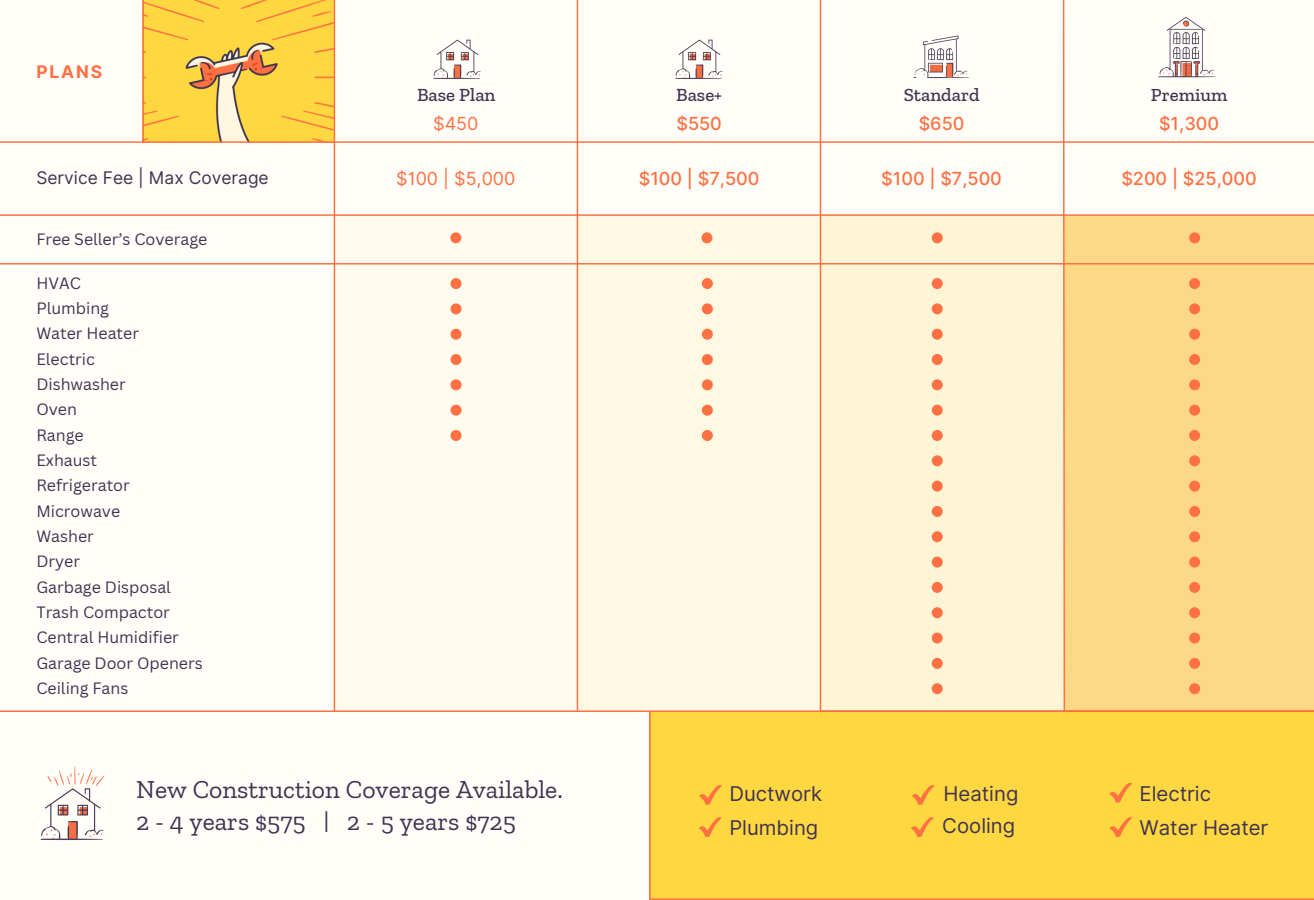
<style>
.page{position:relative;width:1314px;height:900px;background:#fffef9}
.page>*{position:absolute;margin:0;border:0;box-sizing:border-box;transform-origin:0 0}
.t1{font:25.8px/31.6px "Zilla Slab";color:#403451}
.t2{font:20.4px/33.6px "Inter";color:#403451}
.t3{font:500 18.8px "Zilla Slab";color:#403451}
.t4{font:500 18px "Inter";color:#ff7043}
.t5{font:18px "Inter";color:#ff7043}
.t6{font:17.4px "Inter";color:#403451}
.t7{font:700 17.4px "Inter";letter-spacing:.105em;color:#ff7043}
.t8{font:16px "Canva Sans";color:#403451}
</style>
<div class="page">
<div style="left:649px;top:712px;width:665px;height:187px;background:#fed741"></div>
<svg style="left:1110px;top:783px;width:22px;height:19px"></svg>
<svg style="left:1110px;top:817px;width:22px;height:20px"></svg>
<svg style="left:699px;top:817px;width:22px;height:20px"></svg>
<svg style="left:699px;top:785px;width:23px;height:20px"></svg>
<svg style="left:911px;top:817px;width:22px;height:20px"></svg>
<svg style="left:912px;top:785px;width:22px;height:20px"></svg>
<img style="left:40px;top:786px;width:64px;height:55px">
<svg style="left:47px;top:767px;width:57px;height:19px"></svg>
<div style="left:821px;top:214px;width:242px;height:498px;background:#fef5d6"></div>
<div style="left:335px;top:215px;width:242px;height:497px;background:#fffbee"></div>
<div style="left:1064px;top:215px;width:250px;height:497px;background:#fdd887"></div>
<hr style="left:0;top:214px;width:1314px;height:2px;background:#ff7043">
<div style="left:578px;top:216px;width:242px;height:496px;background:#fff9e3"></div>
<hr style="left:0;top:263px;width:1314px;height:2px;background:#ff7043">
<img style="left:144px;top:0;width:190px;height:141px">
<hr style="left:0;top:141px;width:1314px;height:2px;background:#ff7043">
<hr style="left:334px;top:0;width:1px;height:712px;background:#ff7043">
<hr style="left:142px;top:0;width:2px;height:143px;background:#ff7043">
<hr style="left:577px;top:0;width:1px;height:710px;background:#ff7043">
<hr style="left:820px;top:0;width:1px;height:712px;background:#ff7043">
<svg style="left:1062px;top:0;width:4px;height:713px"></svg>
<img style="left:433px;top:39px;width:48px;height:41px">
<img style="left:675px;top:39px;width:48px;height:41px">
<img style="left:913px;top:35px;width:56px;height:44px">
<img style="left:1158px;top:17px;width:58px;height:61px">
<div style="left:701px;top:232px;width:11px;height:11px;background:#ff7043;border-radius:50%"></div>
<div style="left:450px;top:232px;width:11px;height:11px;background:#ff7043;border-radius:50%"></div>
<div style="left:932px;top:232px;width:11px;height:11px;background:#ff7043;border-radius:50%"></div>
<div style="left:1189px;top:232px;width:11px;height:11px;background:#ff7043;border-radius:50%"></div>
<div style="left:451px;top:278px;width:11px;height:11px;background:#ff7043;border-radius:50%"></div>
<div style="left:451px;top:405px;width:11px;height:11px;background:#ff7043;border-radius:50%"></div>
<div style="left:451px;top:303px;width:11px;height:11px;background:#ff7043;border-radius:50%"></div>
<div style="left:451px;top:430px;width:11px;height:11px;background:#ff7043;border-radius:50%"></div>
<div style="left:451px;top:354px;width:11px;height:11px;background:#ff7043;border-radius:50%"></div>
<div style="left:451px;top:329px;width:11px;height:11px;background:#ff7043;border-radius:50%"></div>
<div style="left:451px;top:379px;width:11px;height:11px;background:#ff7043;border-radius:50%"></div>
<div style="left:702px;top:278px;width:11px;height:11px;background:#ff7043;border-radius:50%"></div>
<div style="left:702px;top:405px;width:11px;height:11px;background:#ff7043;border-radius:50%"></div>
<div style="left:702px;top:303px;width:11px;height:11px;background:#ff7043;border-radius:50%"></div>
<div style="left:702px;top:430px;width:11px;height:11px;background:#ff7043;border-radius:50%"></div>
<div style="left:702px;top:354px;width:11px;height:11px;background:#ff7043;border-radius:50%"></div>
<div style="left:702px;top:329px;width:11px;height:11px;background:#ff7043;border-radius:50%"></div>
<div style="left:702px;top:379px;width:11px;height:11px;background:#ff7043;border-radius:50%"></div>
<div style="left:932px;top:278px;width:11px;height:11px;background:#ff7043;border-radius:50%"></div>
<div style="left:932px;top:405px;width:11px;height:11px;background:#ff7043;border-radius:50%"></div>
<div style="left:932px;top:531px;width:11px;height:11px;background:#ff7043;border-radius:50%"></div>
<div style="left:932px;top:658px;width:11px;height:11px;background:#ff7043;border-radius:50%"></div>
<div style="left:932px;top:303px;width:11px;height:11px;background:#ff7043;border-radius:50%"></div>
<div style="left:932px;top:430px;width:11px;height:11px;background:#ff7043;border-radius:50%"></div>
<div style="left:932px;top:557px;width:11px;height:11px;background:#ff7043;border-radius:50%"></div>
<div style="left:932px;top:683px;width:11px;height:11px;background:#ff7043;border-radius:50%"></div>
<div style="left:932px;top:354px;width:11px;height:11px;background:#ff7043;border-radius:50%"></div>
<div style="left:932px;top:481px;width:11px;height:11px;background:#ff7043;border-radius:50%"></div>
<div style="left:932px;top:607px;width:11px;height:11px;background:#ff7043;border-radius:50%"></div>
<div style="left:932px;top:329px;width:11px;height:11px;background:#ff7043;border-radius:50%"></div>
<div style="left:932px;top:455px;width:11px;height:11px;background:#ff7043;border-radius:50%"></div>
<div style="left:932px;top:582px;width:11px;height:11px;background:#ff7043;border-radius:50%"></div>
<div style="left:932px;top:379px;width:11px;height:11px;background:#ff7043;border-radius:50%"></div>
<div style="left:932px;top:506px;width:11px;height:11px;background:#ff7043;border-radius:50%"></div>
<div style="left:932px;top:633px;width:11px;height:11px;background:#ff7043;border-radius:50%"></div>
<div style="left:1189px;top:278px;width:11px;height:11px;background:#ff7043;border-radius:50%"></div>
<div style="left:1189px;top:405px;width:11px;height:11px;background:#ff7043;border-radius:50%"></div>
<div style="left:1189px;top:531px;width:11px;height:11px;background:#ff7043;border-radius:50%"></div>
<div style="left:1189px;top:658px;width:11px;height:11px;background:#ff7043;border-radius:50%"></div>
<div style="left:1189px;top:303px;width:11px;height:11px;background:#ff7043;border-radius:50%"></div>
<div style="left:1189px;top:430px;width:11px;height:11px;background:#ff7043;border-radius:50%"></div>
<div style="left:1189px;top:557px;width:11px;height:11px;background:#ff7043;border-radius:50%"></div>
<div style="left:1189px;top:683px;width:11px;height:11px;background:#ff7043;border-radius:50%"></div>
<div style="left:1189px;top:354px;width:11px;height:11px;background:#ff7043;border-radius:50%"></div>
<div style="left:1189px;top:481px;width:11px;height:11px;background:#ff7043;border-radius:50%"></div>
<div style="left:1189px;top:607px;width:11px;height:11px;background:#ff7043;border-radius:50%"></div>
<div style="left:1189px;top:329px;width:11px;height:11px;background:#ff7043;border-radius:50%"></div>
<div style="left:1189px;top:455px;width:11px;height:11px;background:#ff7043;border-radius:50%"></div>
<div style="left:1189px;top:582px;width:11px;height:11px;background:#ff7043;border-radius:50%"></div>
<div style="left:1189px;top:379px;width:11px;height:11px;background:#ff7043;border-radius:50%"></div>
<div style="left:1189px;top:506px;width:11px;height:11px;background:#ff7043;border-radius:50%"></div>
<div style="left:1189px;top:633px;width:11px;height:11px;background:#ff7043;border-radius:50%"></div>
<hr style="left:0;top:710px;width:1314px;height:2px;background:#ff7043">
<h5 class="t7" style="left:36px;top:61px;width:67px">PLANS</h5>
<h6 class="t6" style="left:36px;top:168px;width:234px">Service Fee | Max Coverage</h6>
<p class="t8" style="left:36px;top:228px;width:173px">Free Seller’s Coverage</p>
<p class="t8" style="left:36px;top:272px;width:46px">HVAC</p>
<p class="t8" style="left:36px;top:297px;width:74px">Plumbing</p>
<p class="t8" style="left:36px;top:322px;width:104px">Water Heater</p>
<p class="t8" style="left:36px;top:348px;width:60px">Electric</p>
<p class="t8" style="left:36px;top:373px;width:91px">Dishwasher</p>
<p class="t8" style="left:36px;top:398px;width:42px">Oven</p>
<p class="t8" style="left:36px;top:424px;width:49px">Range</p>
<p class="t8" style="left:36px;top:449px;width:62px">Exhaust</p>
<p class="t8" style="left:36px;top:474px;width:95px">Refrigerator</p>
<p class="t8" style="left:36px;top:500px;width:85px">Microwave</p>
<p class="t8" style="left:36px;top:525px;width:59px">Washer</p>
<p class="t8" style="left:36px;top:550px;width:45px">Dryer</p>
<p class="t8" style="left:36px;top:576px;width:136px">Garbage Disposal</p>
<p class="t8" style="left:36px;top:601px;width:135px">Trash Compactor</p>
<p class="t8" style="left:36px;top:626px;width:144px">Central Humidifier</p>
<h3 class="t8" style="left:36px;top:652px;width:168px">Garage Door Openers</h3>
<p class="t8" style="left:36px;top:677px;width:94px">Ceiling Fans</p>
<h6 class="t3" style="left:417px;top:83px;width:80px">Base Plan</h6>
<h6 class="t5" style="left:433px;top:113px;width:47px">$450</h6>
<h5 class="t5" style="left:396px;top:167px;width:121px">$100 | $5,000</h5>
<h3 class="t1" style="left:136px;top:774px;width:428px">New Construction Coverage Available.<br>2 - 4 years $575 | 2 - 5 years $725</h3>
<p class="t3" style="left:676px;top:83px;width:47px">Base+</p>
<p class="t3" style="left:904px;top:83px;width:77px">Standard</p>
<p class="t3" style="left:1151px;top:83px;width:78px">Premium</p>
<h5 class="t4" style="left:676px;top:113px;width:47px">$550</h5>
<h5 class="t4" style="left:639px;top:167px;width:122px">$100 | $7,500</h5>
<h5 class="t4" style="left:919px;top:113px;width:47px">$650</h5>
<h5 class="t4" style="left:881px;top:167px;width:122px">$100 | $7,500</h5>
<p class="t4" style="left:1159px;top:113px;width:62px">$1,300</p>
<p class="t4" style="left:1121px;top:167px;width:137px">$200 | $25,000</p>
<p class="t2" style="left:729px;top:777px;width:94px">Ductwork</p>
<p class="t2" style="left:944px;top:777px;width:76px">Heating</p>
<p class="t2" style="left:729px;top:810px;width:90px">Plumbing</p>
<p class="t2" style="left:942px;top:809px;width:74px">Cooling</p>
<p class="t2" style="left:1140px;top:777px;width:130px">Electric<br>Water Heater</p>
</div>
